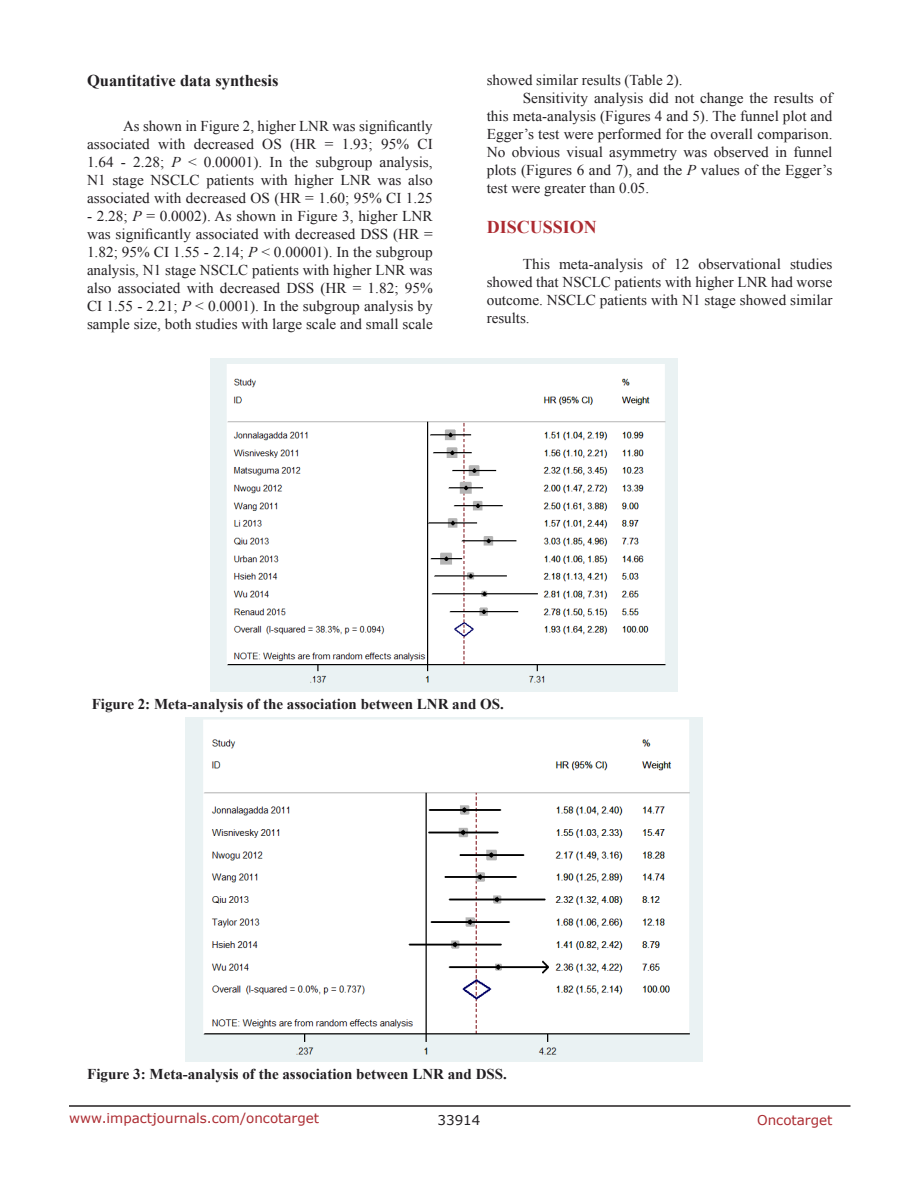
<style>
.page{position:relative;width:918px;height:1188px;background:#fff}
.page>*{position:absolute;margin:0;border:0;box-sizing:border-box;transform-origin:0 0}
.Heading{font:700 18px "Times New Roman";color:#ac2b31}
.SubHeading{font:700 16.5px "Times New Roman";color:#221f22}
.BodyText{font:15px/18px "Times New Roman";color:#221f22;text-align:justify}
.FigureText{font:700 15px "Times New Roman";color:#221f22}
.t1{font:13.5px "Verdana";color:#ac2b31}
.t2{font:13.5px "Verdana";color:#221f22}
.s1{font-style:italic}
</style>
<div class="page">
<hr style="left:69px;top:1105px;width:781px;height:2px;background:#231f20">
<img style="left:186px;top:717px;width:516px;height:344px">
<img style="left:211px;top:358px;width:466px;height:334px">
<p class="SubHeading" style="left:87px;top:69px;width:193px">Quantitative data synthesis</p>
<p class="BodyText" style="left:87px;top:117px;width:347px;text-indent:36px">As shown in Figure 2, higher LNR was significantly associated with decreased OS (HR = 1.93; 95% CI 1.64 - 2.28; <span class="s1">P</span> &lt; 0.00001). In the subgroup analysis, N1 stage NSCLC patients with higher LNR was also associated with decreased OS (HR = 1.60; 95% CI 1.25</p>
<p class="BodyText" style="left:87px;top:207px;width:347px">- 2.28; <span class="s1">P</span> = 0.0002). As shown in Figure 3, higher LNR was significantly associated with decreased DSS (HR = 1.82; 95% CI 1.55 - 2.14; <span class="s1">P</span> &lt; 0.00001). In the subgroup analysis, N1 stage NSCLC patients with higher LNR was also associated with decreased DSS (HR = 1.82; 95% CI 1.55 - 2.21; <span class="s1">P</span> &lt; 0.0001). In the subgroup analysis by sample size, both studies with large scale and small scale</p>
<p class="BodyText" style="left:487px;top:71px;width:197px">showed similar results (Table 2).</p>
<p class="BodyText" style="left:487px;top:89px;width:347px;text-indent:36px">Sensitivity analysis did not change the results of this meta-analysis (Figures 4 and 5). The funnel plot and Egger’s test were performed for the overall comparison.<br>No obvious visual asymmetry was observed in funnel plots (Figures 6 and 7), and the <span class="s1">P</span> values of the Egger’s test were greater than 0.05.</p>
<p class="Heading" style="left:487px;top:215px;width:112px">DISCUSSION</p>
<p class="BodyText" style="left:487px;top:255px;width:347px;text-indent:36px">This meta-analysis of 12 observational studies showed that NSCLC patients with higher LNR had worse outcome. NSCLC patients with N1 stage showed similar results.</p>
<p class="FigureText" style="left:92px;top:694px;width:414px">Figure 2: Meta-analysis of the association between LNR and OS.</p>
<p class="FigureText" style="left:87px;top:1064px;width:421px">Figure 3: Meta-analysis of the association between LNR and DSS.</p>
<p class="t1" style="left:69px;top:1109px;width:252px">www.impactjournals.com/oncotarget</p>
<p class="t2" style="left:438px;top:1111px;width:44px">33914</p>
<p class="t1" style="left:757px;top:1111px;width:77px">Oncotarget</p>
</div>
